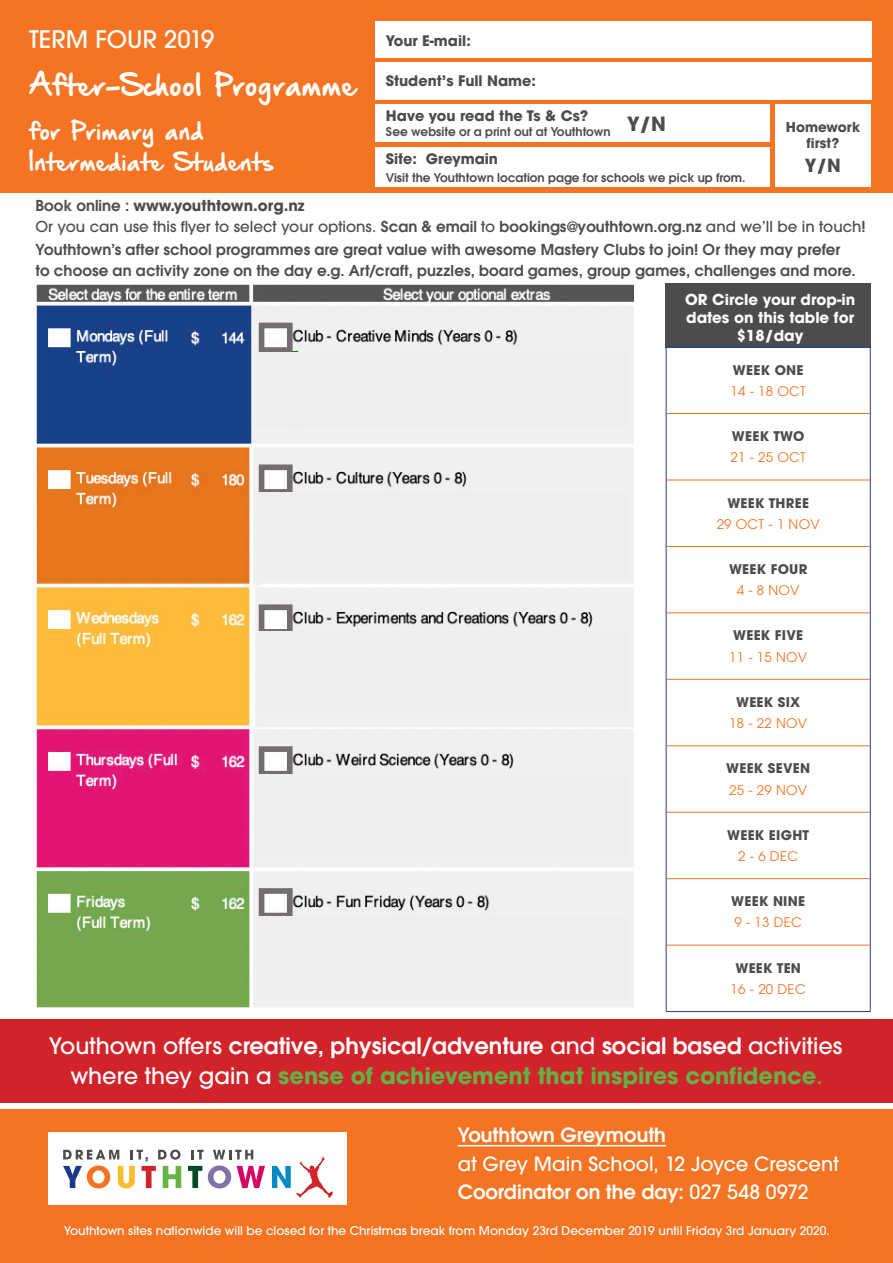
<style>
.page{position:relative;width:893px;height:1263px;background:#fff}
.page>*{position:absolute;margin:0;border:0;box-sizing:border-box;transform-origin:0 0}
.t1{font:25.5px "Hand Of Sean Demo";letter-spacing:.005em;color:#fff}
.t2{font:500 24px "ITC Avant Garde Pro";color:#fff}
.t3{font:500 22.5px/30px "ITC Avant Garde Pro";color:#fff;text-align:center}
.t4{font:21px "Hand Of Sean Demo";letter-spacing:.005em;color:#fff}
.t5{font:600 19.5px "ITC Avant Garde Pro";color:#fff}
.t6{font:500 19.5px "ITC Avant Garde Pro";color:#fff}
.t7{font:700 19.5px "ITC Avant Garde Pro";color:#4b4c4d}
.t8{font:700 18px "ITC Avant Garde Pro";color:#4b4c4d}
.t9{font:600 15px/21px "ITC Avant Garde Pro";letter-spacing:.005em;color:#4b4c4d}
.t10{font:500 15px "ITC Avant Garde Pro";color:#4b4c4d}
.t11{font:700 15px/18px "ITC Avant Garde Pro";color:#fcfdfd;text-align:center}
.t12{font:700 15px "ITC Avant Garde Pro";color:#4b4c4d}
.t13{font:700 14.4px "ITC Avant Garde Pro";color:#4b4c4d}
.t14{font:700 13.5px "ITC Avant Garde Pro";color:#4b4c4d}
.t15{font:700 13.2px "ITC Avant Garde Pro";letter-spacing:.02em;color:#4b4c4d}
.t16{font:13.2px "ITC Avant Garde Pro";letter-spacing:.02em;color:#f47321}
.t17{font:500 12px "ITC Avant Garde Pro";color:#fff}
.t18{font:600 12px "ITC Avant Garde Pro";color:#4b4c4d}
.s1{font-weight:600}
.s2{font-weight:700;color:#65b145}
.s3{color:#65b145}
.s4{font-weight:500}
</style>
<div class="page">
<div style="left:0;top:1110px;width:893px;height:153px;background:#f47423"></div>
<div style="left:0;top:0;width:893px;height:192px;background:#f47423"></div>
<div style="left:375px;top:21px;width:497px;height:37px;background:#fff"></div>
<div style="left:375px;top:62px;width:497px;height:38px;background:#fff"></div>
<div style="left:375px;top:147px;width:395px;height:39px;background:#fff"></div>
<div style="left:775px;top:104px;width:96px;height:82px;background:#fff"></div>
<div style="left:666px;top:283px;width:205px;height:65px;background:#4b4c4d"></div>
<hr style="left:666px;top:413px;width:204px;height:1px;background:#f47321">
<hr style="left:666px;top:480px;width:204px;height:1px;background:#f47321">
<hr style="left:666px;top:546px;width:204px;height:1px;background:#f47321">
<hr style="left:666px;top:612px;width:204px;height:1px;background:#f47321">
<hr style="left:666px;top:679px;width:204px;height:1px;background:#f47321">
<hr style="left:666px;top:745px;width:204px;height:1px;background:#f47321">
<hr style="left:666px;top:812px;width:204px;height:1px;background:#f47321">
<hr style="left:666px;top:878px;width:204px;height:1px;background:#f47321">
<hr style="left:666px;top:945px;width:204px;height:1px;background:#f47321">
<hr style="left:666px;top:347px;width:205px;height:1px;background:#253f8e">
<hr style="left:666px;top:347px;width:1px;height:67px;background:#253f8e">
<hr style="left:870px;top:347px;width:1px;height:67px;background:#253f8e">
<hr style="left:666px;top:414px;width:1px;height:66px;background:#253f8e">
<hr style="left:870px;top:414px;width:1px;height:66px;background:#253f8e">
<hr style="left:666px;top:480px;width:1px;height:66px;background:#253f8e">
<hr style="left:870px;top:480px;width:1px;height:66px;background:#253f8e">
<hr style="left:666px;top:546px;width:1px;height:67px;background:#253f8e">
<hr style="left:870px;top:546px;width:1px;height:67px;background:#253f8e">
<hr style="left:666px;top:613px;width:1px;height:66px;background:#253f8e">
<hr style="left:870px;top:613px;width:1px;height:66px;background:#253f8e">
<hr style="left:666px;top:679px;width:1px;height:67px;background:#253f8e">
<hr style="left:870px;top:679px;width:1px;height:67px;background:#253f8e">
<hr style="left:666px;top:746px;width:1px;height:66px;background:#253f8e">
<hr style="left:870px;top:746px;width:1px;height:66px;background:#253f8e">
<hr style="left:666px;top:812px;width:1px;height:67px;background:#253f8e">
<hr style="left:870px;top:812px;width:1px;height:67px;background:#253f8e">
<hr style="left:666px;top:879px;width:1px;height:66px;background:#253f8e">
<hr style="left:870px;top:879px;width:1px;height:66px;background:#253f8e">
<hr style="left:666px;top:945px;width:1px;height:66px;background:#253f8e">
<hr style="left:870px;top:945px;width:1px;height:66px;background:#253f8e">
<hr style="left:666px;top:1011px;width:205px;height:1px;background:#253f8e">
<div style="left:375px;top:104px;width:395px;height:38px;background:#fff"></div>
<div style="left:48px;top:1132px;width:299px;height:73px;background:#fff"></div>
<svg style="left:188px;top:1166px;width:14px;height:22px"></svg>
<svg style="left:208px;top:1165px;width:23px;height:23px"></svg>
<svg style="left:237px;top:1166px;width:28px;height:22px"></svg>
<svg style="left:63px;top:1149px;width:118px;height:39px"></svg>
<svg style="left:191px;top:1150px;width:13px;height:9px"></svg>
<svg style="left:213px;top:1150px;width:40px;height:9px"></svg>
<svg style="left:272px;top:1156px;width:61px;height:42px"></svg>
<hr style="left:458px;top:1145px;width:208px;height:1px;background:#fff">
<img style="left:33px;top:284px;width:600px;height:724px">
<div style="left:0;top:1020px;width:893px;height:83px;background:#d1232a"></div>
<div style="left:257px;top:352px;width:371px;height:76px;background:#eeeeef"></div>
<div style="left:257px;top:493px;width:371px;height:82px;background:#eeeeef"></div>
<div style="left:257px;top:631px;width:371px;height:83px;background:#eeeeef"></div>
<div style="left:257px;top:774px;width:371px;height:82px;background:#eeeeef"></div>
<div style="left:257px;top:916px;width:371px;height:84px;background:#eeeeef"></div>
<p class="t2" style="left:29px;top:24px;width:187px">TERM FOUR 2019</p>
<p class="t13" style="left:386px;top:31px;width:87px">Your E-mail:</p>
<p class="t13" style="left:386px;top:71px;width:152px">Student’s Full Name:</p>
<p class="t1" style="left:29px;top:73px;width:329px">After-School Programme</p>
<p class="t4" style="left:29px;top:120px;width:176px">for Primary and</p>
<p class="t4" style="left:29px;top:152px;width:247px">Intermediate Students</p>
<p class="t13" style="left:386px;top:106px;width:204px">Have you read the Ts &amp; Cs?</p>
<p class="t18" style="left:386px;top:124px;width:226px">See website or a print out at Youthtown</p>
<p class="t13" style="left:386px;top:149px;width:114px">Site: Greymain</p>
<p class="t7" style="left:627px;top:110px;width:40px">Y/N</p>
<p class="t18" style="left:386px;top:170px;width:361px">Visit the Youthtown location page for schools we pick up from.</p>
<p class="t14" style="left:786px;top:118px;width:76px">Homework</p>
<p class="t14" style="left:807px;top:134px;width:34px">first?</p>
<p class="t8" style="left:805px;top:154px;width:37px">Y/N</p>
<p class="t12" style="left:36px;top:196px;width:270px"><span class="s1">Book online :</span> www.youthtown.org.nz</p>
<p class="t10" style="left:36px;top:217px;width:832px">Or you can use this flyer to select your options. <span class="s1">Scan &amp; email</span> to <span class="s1">bookings@youthtown.org.nz</span> and we’ll be in touch<span class="s1">!</span></p>
<p class="t9" style="left:36px;top:238px;width:822px">Youthtown’s after school programmes are great value with awesome Mastery Clubs to join! Or they may prefer to choose an activity zone on the day e.g. Art/craft, puzzles, board games, group games, challenges and more.</p>
<p class="t11" style="left:685px;top:290px;width:172px">OR Circle your drop-in dates on this table for $18/day</p>
<p class="t15" style="left:733px;top:361px;width:72px">WEEK ONE</p>
<p class="t16" style="left:730px;top:383px;width:77px">14 - 18 OCT</p>
<p class="t15" style="left:732px;top:427px;width:74px">WEEK TWO</p>
<p class="t16" style="left:730px;top:449px;width:77px">21 - 25 OCT</p>
<p class="t15" style="left:727px;top:494px;width:83px">WEEK THREE</p>
<p class="t16" style="left:717px;top:516px;width:105px">29 OCT - 1 NOV</p>
<p class="t15" style="left:729px;top:560px;width:80px">WEEK FOUR</p>
<p class="t16" style="left:737px;top:582px;width:64px">4 - 8 NOV</p>
<p class="t15" style="left:733px;top:627px;width:72px">WEEK FIVE</p>
<p class="t16" style="left:729px;top:649px;width:80px">11 - 15 NOV</p>
<p class="t15" style="left:736px;top:693px;width:66px">WEEK SIX</p>
<p class="t16" style="left:729px;top:715px;width:80px">18 - 22 NOV</p>
<p class="t15" style="left:726px;top:760px;width:86px">WEEK SEVEN</p>
<p class="t16" style="left:729px;top:781px;width:80px">25 - 29 NOV</p>
<p class="t15" style="left:727px;top:826px;width:84px">WEEK EIGHT</p>
<p class="t16" style="left:738px;top:848px;width:61px">2 - 6 DEC</p>
<p class="t15" style="left:731px;top:892px;width:75px">WEEK NINE</p>
<p class="t16" style="left:734px;top:914px;width:69px">9 - 13 DEC</p>
<p class="t15" style="left:735px;top:959px;width:67px">WEEK TEN</p>
<p class="t16" style="left:731px;top:981px;width:77px">16 - 20 DEC</p>
<p class="t3" style="left:49px;top:1030px;width:795px">Youthown offers <span class="s1">creative, physical/adventure</span> and <span class="s1">social based</span> activities where they gain a <span class="s2">sense of achievement that inspires confidence</span><span class="s3">.</span></p>
<p class="t5" style="left:458px;top:1122px;width:210px">Youthtown Greymouth</p>
<p class="t6" style="left:458px;top:1151px;width:383px">at Grey Main School, 12 Joyce Crescent</p>
<p class="t5" style="left:458px;top:1179px;width:352px">Coordinator on the day: <span class="s4">027 548 0972</span></p>
<p class="t17" style="left:64px;top:1223px;width:767px">Youthtown sites nationwide will be closed for the Christmas break from Monday 23rd December 2019 until Friday 3rd January 2020.</p>
</div>
